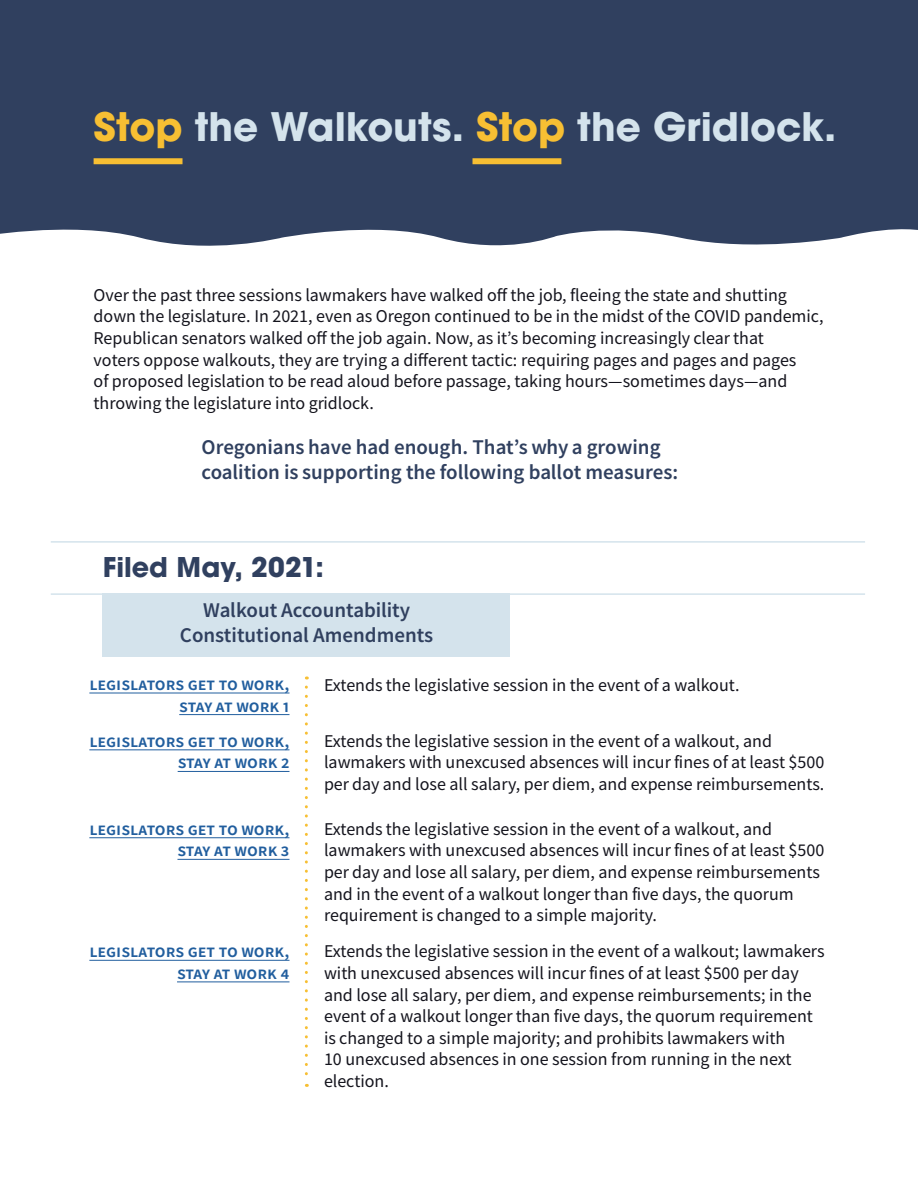
<style>
.page{position:relative;width:918px;height:1188px;background:#fff}
.page>*{position:absolute;margin:0;border:0;box-sizing:border-box;transform-origin:0 0}
.t1{font:700 39px "ITC Avant Garde Pro";color:#d4e3ec}
.t2{font:700 27px "ITC Avant Garde Pro";color:#30405f}
.t3{font:21px/25.2px "Source Sans Variable";color:#30405f}
.t4{font:18px/21.6px "Source Sans Variable";color:#14141d}
.t5{font:18px/21.6px "Source Sans Variable";color:#215e9e;text-align:right}
.s1{color:#f7bf33}
</style>
<div class="page">
<div style="left:0;top:0;width:918px;height:246px;background:#30405f"></div>
<div style="left:94px;top:158px;width:89px;height:6px;background:#f7bf33"></div>
<hr style="left:51px;top:541px;width:814px;height:2px;background:#d4e3ec">
<hr style="left:89px;top:693px;width:201px;height:1px;background:#215e9e">
<hr style="left:179px;top:714px;width:110px;height:1px;background:#215e9e">
<hr style="left:89px;top:749px;width:201px;height:1px;background:#215e9e">
<hr style="left:178px;top:771px;width:111px;height:1px;background:#215e9e">
<hr style="left:89px;top:837px;width:201px;height:1px;background:#215e9e">
<hr style="left:177px;top:859px;width:112px;height:1px;background:#215e9e">
<hr style="left:89px;top:960px;width:201px;height:1px;background:#215e9e">
<hr style="left:177px;top:981px;width:112px;height:1px;background:#215e9e">
<svg style="left:305px;top:687px;width:3px;height:400px"></svg>
<hr style="left:51px;top:593px;width:814px;height:2px;background:#d4e3ec">
<div style="left:103px;top:593px;width:407px;height:64px;background:#d4e3ec"></div>
<div style="left:472px;top:158px;width:89px;height:6px;background:#f7bf33"></div>
<h1 class="t1" style="left:94px;top:100px;width:744px"><span class="s1">Stop</span> the Walkouts. <span class="s1">Stop</span> the Gridlock.</h1>
<p class="t4" style="left:94px;top:284px;width:731px">Over the past three sessions lawmakers have walked off the job, fleeing the state and shutting down the legislature. In 2021, even as Oregon continued to be in the midst of the COVID pandemic, Republican senators walked off the job again. Now, as it’s becoming increasingly clear that<br>voters oppose walkouts, they are trying a different tactic: requiring pages and pages and pages<br>of proposed legislation to be read aloud before passage, taking hours—sometimes days—and throwing the legislature into gridlock.</p>
<p class="t3" style="left:202px;top:434px;width:478px">Oregonians have had enough. That’s why a growing coalition is supporting the following ballot measures:</p>
<h2 class="t2" style="left:103px;top:549px;width:223px">Filed May, 2021:</h2>
<p class="t3" style="left:180px;top:598px;width:255px;text-align:center">Walkout Accountability<br>Constitutional Amendments</p>
<p class="t5" style="left:89px;top:673px;width:202px">legislators get to work, stay at work 1</p>
<p class="t4" style="left:324px;top:675px;width:417px">Extends the legislative session in the event of a walkout.</p>
<p class="t5" style="left:89px;top:730px;width:202px">legislators get to work, stay at work 2</p>
<p class="t4" style="left:324px;top:730px;width:502px">Extends the legislative session in the event of a walkout, and lawmakers with unexcused absences will incur fines of at least $500 per day and lose all salary, per diem, and expense reimbursements.</p>
<p class="t5" style="left:89px;top:818px;width:202px">legislators get to work, stay at work 3</p>
<p class="t4" style="left:324px;top:818px;width:502px">Extends the legislative session in the event of a walkout, and lawmakers with unexcused absences will incur fines of at least $500 per day and lose all salary, per diem, and expense reimbursements and in the event of a walkout longer than five days, the quorum requirement is changed to a simple majority.</p>
<p class="t5" style="left:89px;top:941px;width:202px">legislators get to work, stay at work 4</p>
<p class="t4" style="left:324px;top:941px;width:502px">Extends the legislative session in the event of a walkout; lawmakers with unexcused absences will incur fines of at least $500 per day and lose all salary, per diem, and expense reimbursements; in the event of a walkout longer than five days, the quorum requirement is changed to a simple majority; and prohibits lawmakers with<br>10 unexcused absences in one session from running in the next election.</p>
</div>
